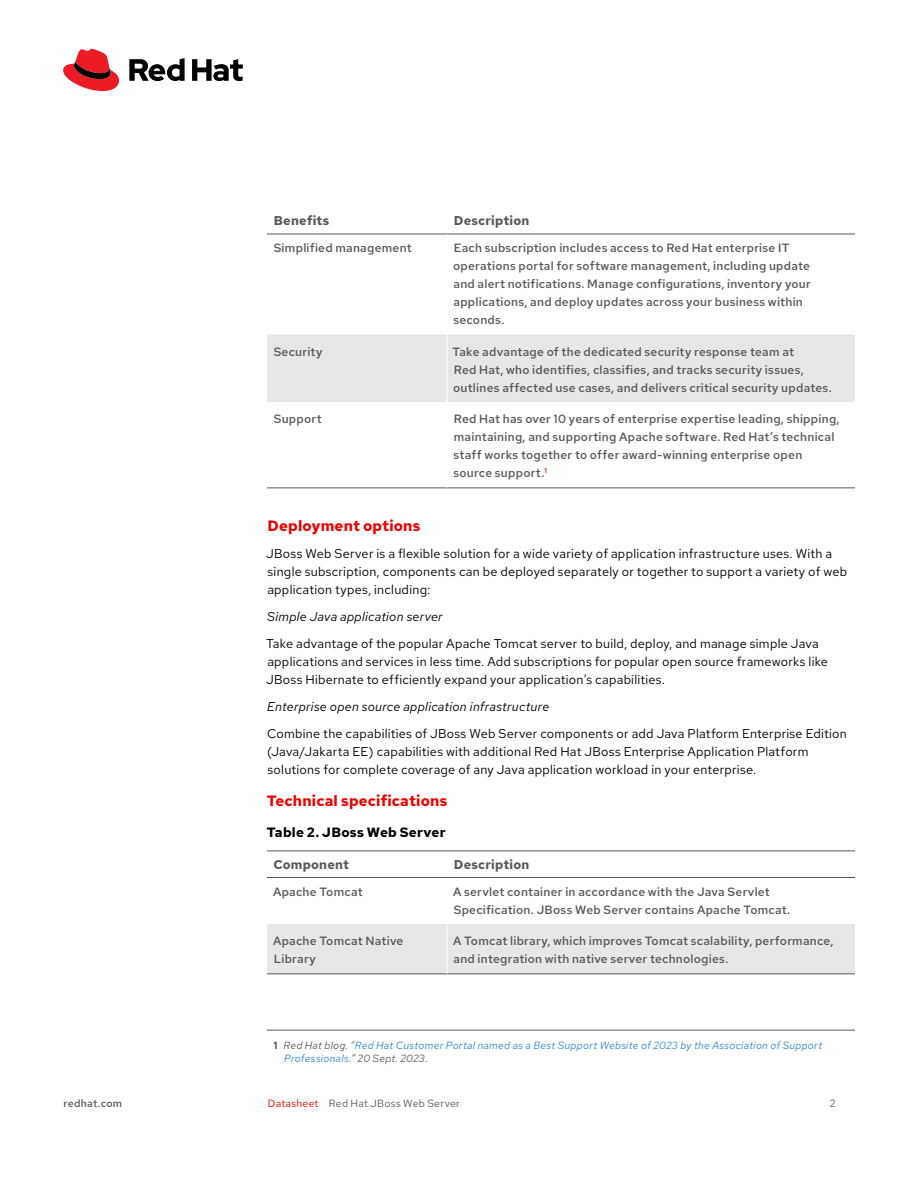
<style>
.page{position:relative;width:918px;height:1188px;background:#fff}
.page>*{position:absolute;margin:0;border:0;box-sizing:border-box;transform-origin:0 0}
.Main_-_Subhead_1{font:700 15px "Red Hat Text";letter-spacing:.01em;color:#e00}
.Main_-_Table_Name{font:700 13.5px "Red Hat Text";letter-spacing:.02em;color:#000}
.Main_-_Body{font:12.75px/18px "Red Hat Text";letter-spacing:.02em;color:#000}
.Main_-_Body-2{font:italic 12.75px "Red Hat Text";letter-spacing:.02em;color:#000}
.Main_-_Table_Subhead_1__left-aligned{font:700 12.75px "Red Hat Text";letter-spacing:.02em;color:#58595b}
.Main_-_Table_Body__left-aligned{font:500 12px/18px "Red Hat Text";letter-spacing:.02em;color:#58595b}
.Main_-_Footnote{font:italic 10.5px/13.5px "Red Hat Text";letter-spacing:.025em;color:#3385d6}
.t1{font:10.5px "Red Hat Text";letter-spacing:.025em;color:#58595b}
.t2{font:500 10.5px "Red Hat Text";letter-spacing:.025em;color:#58595b}
.s1{font-weight:700;font-style:normal;color:#58595b}
.s2{color:#58595b}
.s3{color:#e00}
</style>
<div class="page">
<hr style="left:267px;top:850px;width:588px;height:1px;background:#58595b">
<div style="left:267px;top:334px;width:588px;height:68px;background:#e6e7e8"></div>
<hr style="left:267px;top:234px;width:180px;height:1px;background:#58595b">
<hr style="left:447px;top:234px;width:408px;height:1px;background:#58595b">
<hr style="left:267px;top:488px;width:180px;height:1px;background:#58595b">
<hr style="left:447px;top:488px;width:408px;height:1px;background:#58595b">
<hr style="left:446px;top:234px;width:2px;height:100px;background:#fff">
<hr style="left:446px;top:334px;width:2px;height:68px;background:#fff">
<div style="left:267px;top:924px;width:588px;height:50px;background:#e6e7e8"></div>
<hr style="left:267px;top:877px;width:180px;height:1px;background:#58595b">
<hr style="left:447px;top:877px;width:408px;height:1px;background:#58595b">
<hr style="left:267px;top:974px;width:180px;height:1px;background:#58595b">
<hr style="left:447px;top:974px;width:408px;height:1px;background:#58595b">
<hr style="left:446px;top:924px;width:2px;height:50px;background:#fff">
<hr style="left:267px;top:1030px;width:588px;height:1px;background:#58595b">
<svg style="left:63px;top:49px;width:56px;height:42px"></svg>
<svg style="left:129px;top:58px;width:114px;height:23px"></svg>
<p class="Main_-_Table_Subhead_1__left-aligned" style="left:274px;top:212px;width:57px">Benefits</p>
<p class="Main_-_Table_Subhead_1__left-aligned" style="left:454px;top:212px;width:77px">Description</p>
<p class="Main_-_Table_Body__left-aligned" style="left:274px;top:239px;width:140px">Simplified management</p>
<p class="Main_-_Table_Body__left-aligned" style="left:453px;top:239px;width:359px">Each subscription includes access to Red Hat enterprise IT operations portal for software management, including update and alert notifications. Manage configurations, inventory your applications, and deploy updates across your business within seconds.</p>
<p class="Main_-_Table_Body__left-aligned" style="left:274px;top:342px;width:50px">Security</p>
<p class="Main_-_Table_Body__left-aligned" style="left:453px;top:342px;width:381px">Take advantage of the dedicated security response team at<br>Red Hat, who identifies, classifies, and tracks security issues, outlines affected use cases, and delivers critical security updates.</p>
<p class="Main_-_Table_Body__left-aligned" style="left:274px;top:410px;width:49px">Support</p>
<p class="Main_-_Table_Body__left-aligned" style="left:453px;top:410px;width:388px">Red Hat has over 10 years of enterprise expertise leading, shipping, maintaining, and supporting Apache software. Red Hat’s technical staff works together to offer award-winning enterprise open source support.<sup>1</sup></p>
<p class="Main_-_Subhead_1" style="left:268px;top:516px;width:154px">Deployment options</p>
<p class="Main_-_Body" style="left:266px;top:544px;width:582px">JBoss Web Server is a flexible solution for a wide variety of application infrastructure uses. With a single subscription, components can be deployed separately or together to support a variety of web application types, including:</p>
<p class="Main_-_Body-2" style="left:267px;top:608px;width:177px">Simple Java application server</p>
<p class="Main_-_Body" style="left:266px;top:634px;width:563px">Take advantage of the popular Apache Tomcat server to build, deploy, and manage simple Java applications and services in less time. Add subscriptions for popular open source frameworks like<br>JBoss Hibernate to efficiently expand your application’s capabilities.</p>
<p class="Main_-_Body-2" style="left:267px;top:698px;width:284px">Enterprise open source application infrastructure</p>
<p class="Main_-_Body" style="left:267px;top:724px;width:581px">Combine the capabilities of JBoss Web Server components or add Java Platform Enterprise Edition (Java/Jakarta EE) capabilities with additional Red Hat JBoss Enterprise Application Platform solutions for complete coverage of any Java application workload in your enterprise.</p>
<p class="Main_-_Subhead_1" style="left:267px;top:790px;width:182px">Technical specifications</p>
<p class="Main_-_Table_Name" style="left:267px;top:823px;width:180px">Table 2. JBoss Web Server</p>
<p class="Main_-_Table_Subhead_1__left-aligned" style="left:273px;top:856px;width:77px">Component</p>
<p class="Main_-_Table_Subhead_1__left-aligned" style="left:454px;top:856px;width:77px">Description</p>
<p class="Main_-_Table_Body__left-aligned" style="left:273px;top:882px;width:91px">Apache Tomcat</p>
<p class="Main_-_Table_Body__left-aligned" style="left:453px;top:882px;width:339px">A servlet container in accordance with the Java Servlet<br>Specification. JBoss Web Server contains Apache Tomcat.</p>
<p class="Main_-_Table_Body__left-aligned" style="left:273px;top:932px;width:132px">Apache Tomcat Native<br>Library</p>
<p class="Main_-_Table_Body__left-aligned" style="left:453px;top:932px;width:382px">A Tomcat library, which improves Tomcat scalability, performance, and integration with native server technologies.</p>
<p class="Main_-_Footnote" style="left:284px;top:1038px;width:540px;text-indent:-11px"><span class="s1">1</span> <span class="s2">Red Hat blog. “</span>Red Hat Customer Portal named as a Best Support Website of 2023 by the Association of Support<br>Professionals.<span class="s2">” 20 Sept. 2023.</span></p>
<p class="t2" style="left:64px;top:1096px;width:60px">redhat.com</p>
<p class="t1" style="left:268px;top:1096px;width:193px"><span class="s3">Datasheet</span> Red Hat JBoss Web Server</p>
<p class="t1" style="left:830px;top:1096px;width:7px">2</p>
</div>
